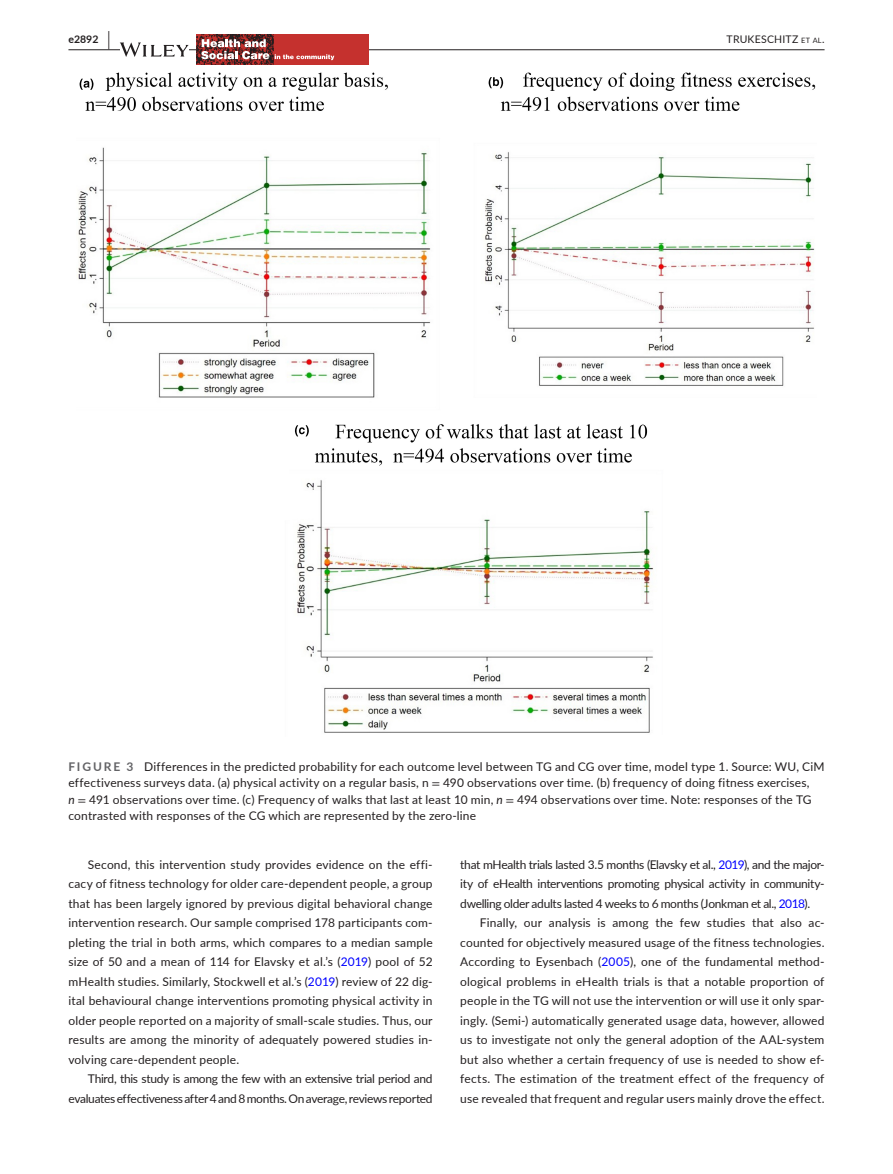
<style>
.page{position:relative;width:893px;height:1174px;background:#fff}
.page>*{position:absolute;margin:0;border:0;box-sizing:border-box;transform-origin:0 0}
.t1{font:12px/19.5px "Lato";letter-spacing:.01em;color:#231f20;text-align:justify}
.t2{font:12px/19.5px "Lato";letter-spacing:-.025em;color:#231f20;text-align:right}
.t3{font:10.5px "Lato";letter-spacing:.02em;color:#231f20}
.t4{font:700 10.5px "Lato";color:#231f20}
.s1{font-size:19.5px}
.s2{font-size:7.35px}
.s3{font-weight:700;color:#636366}
.s4{font-family:"STIX"}
.s5{font-style:italic}
.s6{color:#00f}
</style>
<div class="page">
<hr style="left:68px;top:49px;width:756px;height:1px;background:#231f20">
<svg style="left:120px;top:42px;width:69px;height:15px"></svg>
<img style="left:196px;top:35px;width:173px;height:30px">
<svg style="left:201px;top:39px;width:68px;height:20px"></svg>
<svg style="left:275px;top:54px;width:59px;height:6px"></svg>
<img style="left:77px;top:72px;width:739px;height:661px">
<p class="t4" style="left:68px;top:31px;width:43px">e2892 <span class="s1">|</span></p>
<p class="t3" style="left:727px;top:31px;width:99px">TRUKESCHITZ <span class="s2">et al</span>.</p>
<p class="t1" style="left:68px;top:757px;width:757px;line-height:16.5px;text-align:left"><span class="s3">FIGURE 3</span> Differences in the predicted probability for each outcome level between TG and CG over time, model type 1. Source: WU, CiM effectiveness surveys data. (a) physical activity on a regular basis, n <span class="s4">=</span> 490 observations over time. (b) frequency of doing fitness exercises,<br><span class="s5">n</span> <span class="s4">=</span> 491 observations over time. (c) Frequency of walks that last at least 10 min, <span class="s5">n</span> <span class="s4">=</span> 494 observations over time. Note: responses of the TG contrasted with responses of the CG which are represented by the zero-line</p>
<p class="t1" style="left:68px;top:854px;width:366px;text-indent:20px">Second, this intervention study provides evidence on the effi&shy;cacy of fitness technology for older care-dependent people, a group that has been largely ignored by previous digital behavioral change intervention research. Our sample comprised 178 participants com&shy;pleting the trial in both arms, which compares to a median sample size of 50 and a mean of 114 for Elavsky et al.’s (<span class="s6">2019</span>) pool of 52 mHealth studies. Similarly, Stockwell et al.’s (<span class="s6">2019</span>) review of 22 dig&shy;ital behavioural change interventions promoting physical activity in older people reported on a majority of small-scale studies. Thus, our results are among the minority of adequately powered studies in&shy;volving care-dependent people.</p>
<p class="t2" style="left:68px;top:1068px;width:366px">Third, this study is among the few with an extensive trial period and evaluates effectiveness after 4 and 8months. On average, reviews reported</p>
<p class="t1" style="left:460px;top:854px;width:366px">that mHealth trials lasted 3.5 months (Elavsky et al., <span class="s6">2019</span>), and the major&shy;ity of eHealth interventions promoting physical activity in community&shy;dwelling older adults lasted 4 weeks to 6 months (Jonkman et al., <span class="s6">2018</span>).</p>
<p class="t1" style="left:460px;top:912px;width:366px;text-indent:20px">Finally, our analysis is among the few studies that also ac&shy;counted for objectively measured usage of the fitness technologies.<br>According to Eysenbach (<span class="s6">2005</span>), one of the fundamental method&shy;ological problems in eHealth trials is that a notable proportion of people in the TG will not use the intervention or will use it only spar&shy;ingly. (Semi-) automatically generated usage data, however, allowed us to investigate not only the general adoption of the AAL-system but also whether a certain frequency of use is needed to show ef&shy;fects. The estimation of the treatment effect of the frequency of use revealed that frequent and regular users mainly drove the effect.</p>
</div>
